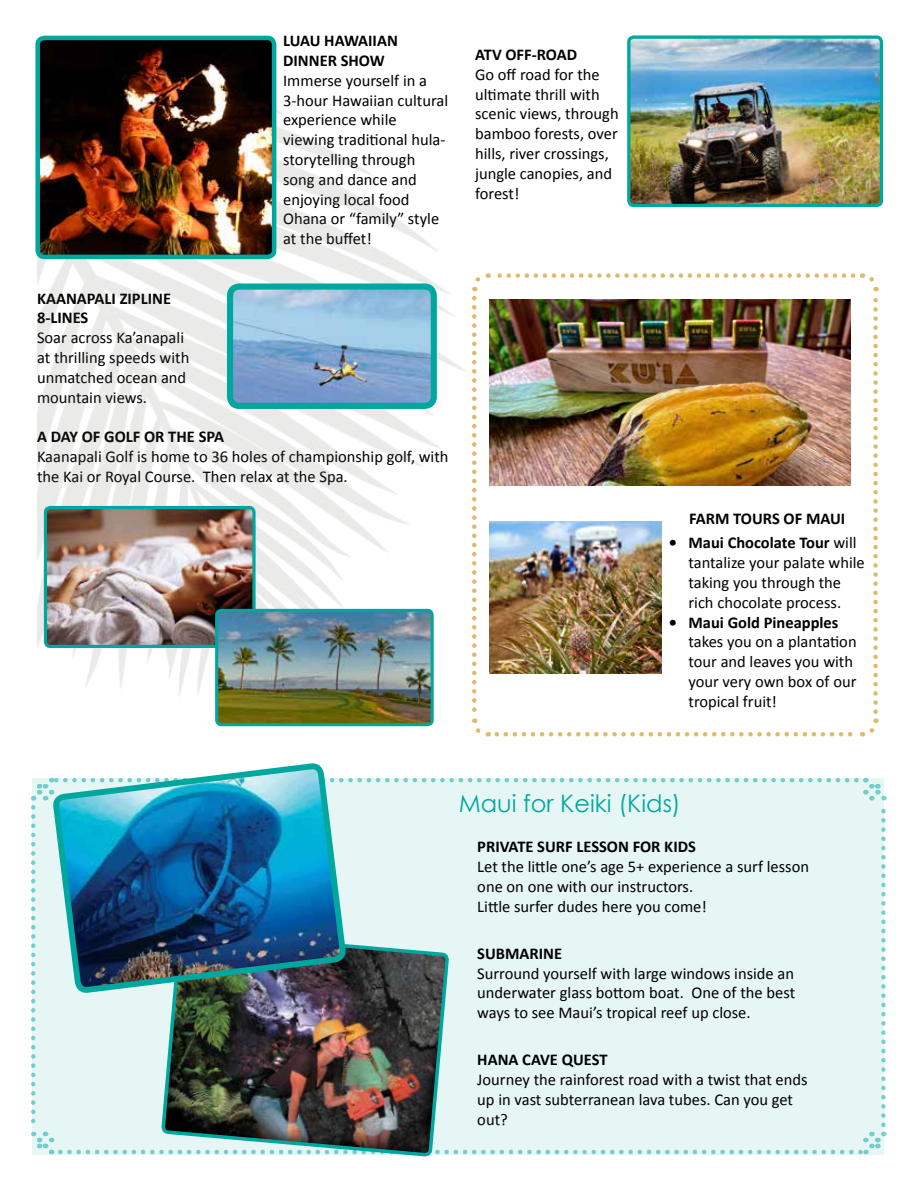
<style>
.page{position:relative;width:918px;height:1188px;background:#fff}
.page>*{position:absolute;margin:0;border:0;box-sizing:border-box;transform-origin:0 0}
.t1{font:24px "Century Gothic";color:#00a79e}
.t2{font:16.5px/19.8px "Calibri";color:#000}
.t3{font:700 16.5px/19.8px "Calibri";color:#000}
.s1{font-weight:700}
</style>
<div class="page">
<img style="left:37px;top:64px;width:482px;height:701px">
<div style="left:32px;top:778px;width:852px;height:376px;background:#e6f6f5"></div>
<svg style="left:31px;top:807px;width:22px;height:347px"></svg>
<svg style="left:60px;top:1132px;width:825px;height:22px"></svg>
<svg style="left:863px;top:778px;width:23px;height:347px"></svg>
<svg style="left:33px;top:778px;width:823px;height:22px"></svg>
<img style="left:48px;top:510px;width:204px;height:134px">
<div style="left:44px;top:506px;width:212px;height:142px;border:3px solid #00a79e;border-radius:5px"></div>
<img style="left:40px;top:41px;width:231px;height:213px">
<div style="left:35px;top:36px;width:241px;height:223px;border:4px solid #00a79e;border-radius:7px"></div>
<img style="left:219px;top:613px;width:211px;height:109px">
<div style="left:215px;top:609px;width:219px;height:117px;border:3px solid #00a79e;border-radius:5px"></div>
<img style="left:489px;top:299px;width:361px;height:186px">
<img style="left:489px;top:522px;width:173px;height:152px">
<img style="left:631px;top:39px;width:248px;height:164px">
<div style="left:627px;top:35px;width:256px;height:172px;border:3px solid #00a79e;border-radius:5px"></div>
<img style="left:234px;top:291px;width:196px;height:111px">
<div style="left:227px;top:284px;width:210px;height:125px;border:6px solid #00a79e;border-radius:9px"></div>
<img style="left:159px;top:938px;width:292px;height:219px">
<svg style="left:472px;top:298px;width:17px;height:441px"></svg>
<svg style="left:497px;top:718px;width:382px;height:19px"></svg>
<svg style="left:862px;top:273px;width:16px;height:439px"></svg>
<svg style="left:469px;top:273px;width:384px;height:18px"></svg>
<img style="left:55px;top:765px;width:289px;height:313px">
<p class="t3" style="left:283px;top:30px;width:116px">LUAU HAWAIIAN<br>DINNER SHOW</p>
<p class="t2" style="left:283px;top:70px;width:167px">Immerse yourself in a<br>3-hour Hawaiian cultural experience while viewing traditional hula&shy;storytelling through song and dance and enjoying local food<br>Ohana or “family” style at the buffet!</p>
<p class="t3" style="left:37px;top:287px;width:136px">KAANAPALI ZIPLINE<br>8-LINES</p>
<p class="t2" style="left:37px;top:327px;width:154px">Soar across Ka’anapali at thrilling speeds with unmatched ocean and mountain views.</p>
<p class="t3" style="left:37px;top:426px;width:189px">A DAY OF GOLF OR THE SPA</p>
<p class="t2" style="left:37px;top:446px;width:413px">Kaanapali Golf is home to 36 holes of championship golf, with the Kai or Royal Course. Then relax at the Spa.</p>
<p class="t3" style="left:475px;top:44px;width:104px">ATV OFF-ROAD</p>
<p class="t2" style="left:475px;top:64px;width:145px">Go off road for the ultimate thrill with scenic views, through bamboo forests, over hills, river crossings, jungle canopies, and forest!</p>
<p class="t3" style="left:689px;top:508px;width:158px">FARM TOURS OF MAUI</p>
<p class="t2" style="left:688px;top:532px;width:178px;text-indent:-20px"><span class="s1">• Maui Chocolate Tour</span> will tantalize your palate while taking you through the rich chocolate process.</p>
<p class="t3" style="left:669px;top:612px;width:171px">• Maui Gold Pineapples</p>
<p class="t2" style="left:688px;top:631px;width:170px">takes you on a plantation tour and leaves you with your very own box of our tropical fruit!</p>
<h1 class="t1" style="left:459px;top:787px;width:224px">Maui for Keiki (Kids)</h1>
<p class="t3" style="left:477px;top:836px;width:220px">PRIVATE SURF LESSON FOR KIDS</p>
<p class="t2" style="left:477px;top:856px;width:333px">Let the little one’s age 5+ experience a surf lesson one on one with our instructors.<br>Little surfer dudes here you come!</p>
<p class="t3" style="left:477px;top:943px;width:86px">SUBMARINE</p>
<p class="t2" style="left:477px;top:962px;width:319px;text-align:justify">Surround yourself with large windows inside an underwater glass bottom boat. One of the best ways to see Maui’s tropical reef up close.</p>
<p class="t3" style="left:477px;top:1049px;width:132px">HANA CAVE QUEST</p>
<p class="t2" style="left:477px;top:1069px;width:332px">Journey the rainforest road with a twist that ends up in vast subterranean lava tubes. Can you get out?</p>
</div>
